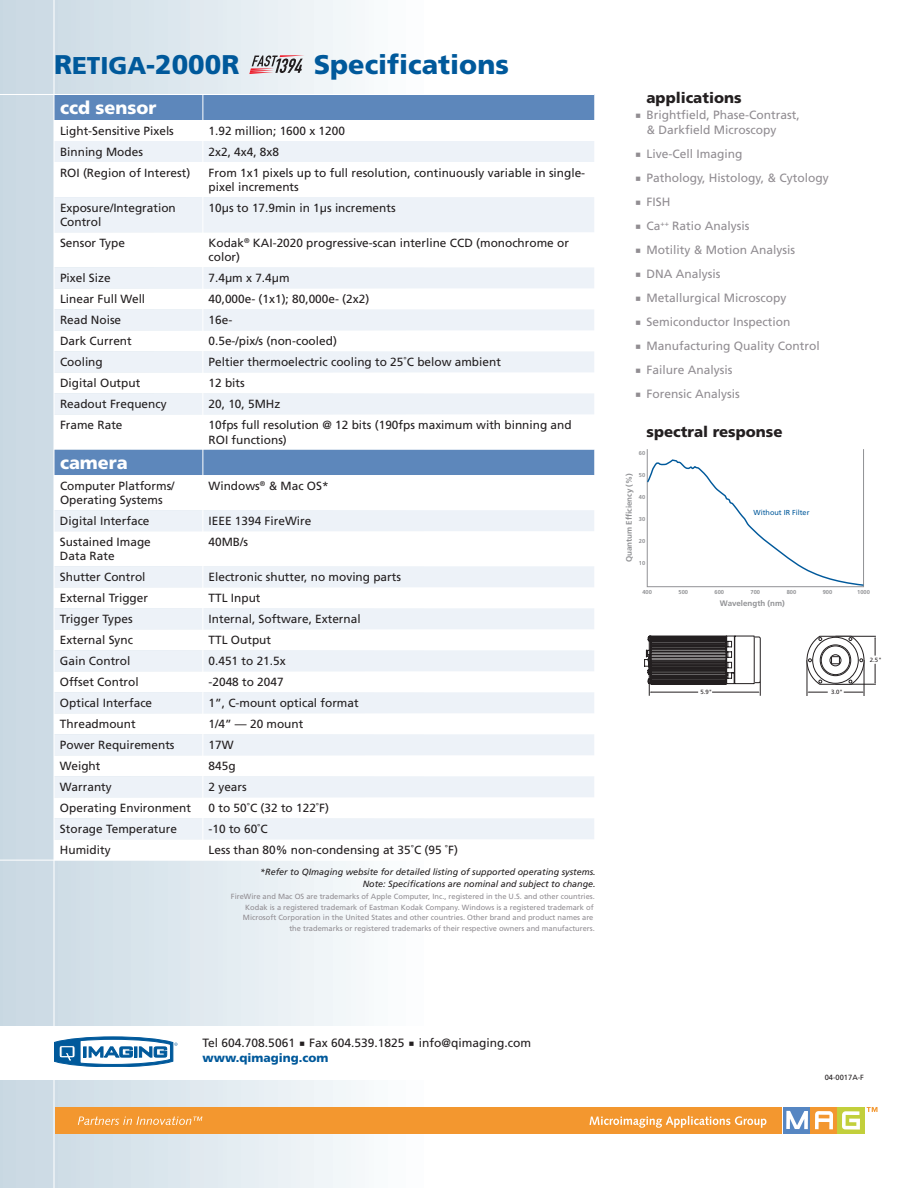
<style>
.page{position:relative;width:918px;height:1188px;background:#fff}
.page>*{position:absolute;margin:0;border:0;box-sizing:border-box;transform-origin:0 0}
.t1{font:900 27px "Frutiger LT Std";color:#00599b}
.t2{font:900 18px "Frutiger LT Std";color:#fff}
.t3{font:900 15px "Frutiger LT Std";color:#231f20}
.t4{font:12px/24px "Frutiger LT Std";color:#918d92}
.t5{font:12px "Frutiger LT Std";color:#231f20}
.t6{font:900 12px "Frutiger LT Std";color:#00599b}
.t7{font:11.85px/14.2px "Frutiger LT Std";color:#231f20}
.t8{font:italic 9px/12px "Frutiger LT Std";color:#231f20;text-align:right}
.t9{font:700 7.95px "Frutiger LT Std";color:#919295}
.t10{font:7.5px/10.5px "Frutiger LT Std";color:#918d92;text-align:right}
.t11{font:7.5px "Frutiger LT Std";color:#231f20}
.t12{font:7.2px "Frutiger LT Std";color:#00599b}
.t13{font:6.15px "Frutiger LT Std";color:#231f20}
.t14{font:700 5.7px "Frutiger LT Std";color:#919295}
.s1{font-size:24.3px}
</style>
<div class="page">
<div style="left:0;top:0;width:594px;height:1188px;background:linear-gradient(to right,#cbdae4,#fff)"></div>
<div style="left:784px;top:1107px;width:27px;height:27px;background:#5686c2"></div>
<div style="left:811px;top:1107px;width:27px;height:27px;background:#f3972f"></div>
<div style="left:838px;top:1107px;width:27px;height:27px;background:#c2cf3b"></div>
<svg style="left:786px;top:1111px;width:22px;height:18px"></svg>
<svg style="left:815px;top:1111px;width:18px;height:18px"></svg>
<svg style="left:842px;top:1111px;width:18px;height:19px"></svg>
<div style="left:55px;top:1107px;width:727px;height:27px;background:#f3972f"></div>
<svg style="left:589px;top:1116px;width:177px;height:12px"></svg>
<svg style="left:867px;top:1107px;width:11px;height:5px"></svg>
<svg style="left:78px;top:1117px;width:124px;height:8px"></svg>
<div style="left:55px;top:95px;width:539px;height:25px;background:#5d87bb"></div>
<svg style="left:55px;top:120px;width:539px;height:740px"></svg>
<svg style="left:55px;top:141px;width:539px;height:698px"></svg>
<svg style="left:646px;top:460px;width:218px;height:127px"></svg>
<hr style="left:202px;top:94px;width:1px;height:766px;background:#fff">
<hr style="left:0;top:860px;width:594px;height:1px;background:#fff">
<hr style="left:807px;top:660px;width:1px;height:36px;background:#231f20">
<hr style="left:864px;top:660px;width:1px;height:36px;background:#231f20">
<svg style="left:807px;top:636px;width:69px;height:49px"></svg>
<svg style="left:807px;top:692px;width:21px;height:1px"></svg>
<svg style="left:844px;top:692px;width:20px;height:1px"></svg>
<svg style="left:644px;top:636px;width:117px;height:60px"></svg>
<hr style="left:54px;top:0;width:1px;height:1188px;background:#fff">
<hr style="left:0;top:94px;width:594px;height:1px;background:#fff">
<svg style="left:249px;top:55px;width:56px;height:19px"></svg>
<div style="left:0;top:1027px;width:594px;height:53px;background:#fff"></div>
<svg style="left:54px;top:1037px;width:124px;height:30px"></svg>
<h1 class="t1" style="left:54px;top:53px;width:187px">R<span class="s1">ETIGA</span>-2000R</h1>
<h1 class="t1" style="left:314px;top:53px;width:197px">Specifications</h1>
<h2 class="t2" style="left:60px;top:100px;width:98px">ccd sensor</h2>
<p class="t7" style="left:60px;top:124px;width:115px">Light-Sensitive Pixels</p>
<p class="t7" style="left:209px;top:124px;width:138px">1.92 million; 1600 x 1200</p>
<p class="t7" style="left:60px;top:145px;width:84px">Binning Modes</p>
<p class="t7" style="left:209px;top:145px;width:72px">2x2, 4x4, 8x8</p>
<p class="t7" style="left:60px;top:166px;width:132px">ROI (Region of Interest)</p>
<p class="t7" style="left:209px;top:166px;width:378px">From 1x1 pixels up to full resolution, continuously variable in single&shy;pixel increments</p>
<p class="t7" style="left:60px;top:201px;width:117px">Exposure/Integration<br>Control</p>
<p class="t7" style="left:209px;top:201px;width:189px">10μs to 17.9min in 1μs increments</p>
<p class="t7" style="left:60px;top:236px;width:66px">Sensor Type</p>
<p class="t7" style="left:209px;top:236px;width:362px">Kodak<sup>®</sup> KAI-2020 progressive-scan interline CCD (monochrome or color)</p>
<p class="t7" style="left:60px;top:272px;width:52px">Pixel Size</p>
<p class="t7" style="left:209px;top:272px;width:83px">7.4μm x 7.4μm</p>
<p class="t7" style="left:60px;top:293px;width:87px">Linear Full Well</p>
<p class="t7" style="left:209px;top:293px;width:162px">40,000e- (1x1); 80,000e- (2x2)</p>
<p class="t7" style="left:60px;top:314px;width:63px">Read Noise</p>
<p class="t7" style="left:209px;top:314px;width:25px">16e-</p>
<p class="t7" style="left:60px;top:335px;width:73px">Dark Current</p>
<p class="t7" style="left:209px;top:335px;width:130px">0.5e-/pix/s (non-cooled)</p>
<p class="t7" style="left:60px;top:356px;width:44px">Cooling</p>
<p class="t7" style="left:209px;top:356px;width:294px">Peltier thermoelectric cooling to 25˚C below ambient</p>
<p class="t7" style="left:60px;top:377px;width:82px">Digital Output</p>
<p class="t7" style="left:209px;top:377px;width:38px">12 bits</p>
<p class="t7" style="left:60px;top:398px;width:108px">Readout Frequency</p>
<p class="t7" style="left:209px;top:398px;width:73px">20, 10, 5MHz</p>
<p class="t7" style="left:60px;top:419px;width:64px">Frame Rate</p>
<p class="t7" style="left:209px;top:419px;width:365px">10fps full resolution @ 12 bits (190fps maximum with binning and<br>ROI functions)</p>
<h2 class="t2" style="left:60px;top:455px;width:69px">camera</h2>
<p class="t7" style="left:60px;top:479px;width:116px">Computer Platforms/<br>Operating Systems</p>
<p class="t7" style="left:209px;top:479px;width:122px">Windows<sup>®</sup> &amp; Mac OS*</p>
<p class="t7" style="left:60px;top:514px;width:91px">Digital Interface</p>
<p class="t7" style="left:209px;top:514px;width:104px">IEEE 1394 FireWire</p>
<p class="t7" style="left:60px;top:535px;width:92px">Sustained Image<br>Data Rate</p>
<p class="t7" style="left:209px;top:535px;width:41px">40MB/s</p>
<p class="t7" style="left:60px;top:570px;width:87px">Shutter Control</p>
<p class="t7" style="left:209px;top:570px;width:194px">Electronic shutter, no moving parts</p>
<p class="t7" style="left:60px;top:591px;width:90px">External Trigger</p>
<p class="t7" style="left:209px;top:591px;width:54px">TTL Input</p>
<p class="t7" style="left:60px;top:612px;width:74px">Trigger Types</p>
<p class="t7" style="left:209px;top:612px;width:154px">Internal, Software, External</p>
<p class="t7" style="left:60px;top:633px;width:75px">External Sync</p>
<p class="t7" style="left:209px;top:633px;width:64px">TTL Output</p>
<p class="t7" style="left:60px;top:654px;width:72px">Gain Control</p>
<p class="t7" style="left:209px;top:654px;width:79px">0.451 to 21.5x</p>
<p class="t7" style="left:60px;top:675px;width:80px">Offset Control</p>
<p class="t7" style="left:209px;top:675px;width:77px">-2048 to 2047</p>
<p class="t7" style="left:60px;top:696px;width:94px">Optical Interface</p>
<p class="t7" style="left:209px;top:696px;width:152px">1”, C-mount optical format</p>
<p class="t7" style="left:60px;top:717px;width:77px">Threadmount</p>
<p class="t7" style="left:209px;top:717px;width:96px">1/4” — 20 mount</p>
<p class="t7" style="left:60px;top:738px;width:116px">Power Requirements</p>
<p class="t7" style="left:209px;top:738px;width:27px">17W</p>
<p class="t7" style="left:60px;top:759px;width:42px">Weight</p>
<p class="t7" style="left:209px;top:759px;width:29px">845g</p>
<p class="t7" style="left:60px;top:780px;width:53px">Warranty</p>
<p class="t7" style="left:209px;top:780px;width:40px">2 years</p>
<p class="t7" style="left:60px;top:801px;width:133px">Operating Environment</p>
<p class="t7" style="left:209px;top:801px;width:122px">0 to 50˚C (32 to 122˚F)</p>
<p class="t7" style="left:60px;top:822px;width:119px">Storage Temperature</p>
<p class="t7" style="left:209px;top:822px;width:61px">-10 to 60˚C</p>
<p class="t7" style="left:60px;top:843px;width:52px">Humidity</p>
<p class="t7" style="left:209px;top:843px;width:251px">Less than 80% non-condensing at 35˚C (95 ˚F)</p>
<p class="t8" style="left:260px;top:866px;width:337px">*Refer to QImaging website for detailed listing of supported operating systems.<br>Note: Specifications are nominal and subject to change.</p>
<p class="t10" style="left:231px;top:892px;width:365px">FireWire and Mac OS are trademarks of Apple Computer, Inc., registered in the U.S. and other countries.<br>Kodak is a registered trademark of Eastman Kodak Company. Windows is a registered trademark of Microsoft Corporation in the United States and other countries. Other brand and product names are the trademarks or registered trademarks of their respective owners and manufacturers.</p>
<p class="t3" style="left:646px;top:91px;width:97px">applications</p>
<p class="t4" style="left:646px;top:108px;width:155px;line-height:15px">Brightfield, Phase-Contrast, &amp; Darkfield Microscopy</p>
<p class="t4" style="left:646px;top:143px;width:184px">Live-Cell Imaging<br>Pathology, Histology, &amp; Cytology<br>FISH<br>Ca<sup>++</sup> Ratio Analysis<br>Motility &amp; Motion Analysis<br>DNA Analysis<br>Metallurgical Microscopy<br>Semiconductor Inspection<br>Manufacturing Quality Control<br>Failure Analysis<br>Forensic Analysis</p>
<p class="t3" style="left:646px;top:426px;width:138px">spectral response</p>
<p class="t14" style="left:639px;top:450px;width:8px">60</p>
<p class="t14" style="left:639px;top:473px;width:8px">50</p>
<p class="t14" style="left:639px;top:495px;width:8px">40</p>
<p class="t14" style="left:639px;top:517px;width:8px">30</p>
<p class="t14" style="left:639px;top:539px;width:8px">20</p>
<p class="t14" style="left:639px;top:561px;width:8px">10</p>
<p class="t9" style="left:626px;top:562px;width:90px;rotate:-90deg">Quantum Efficiency (%)</p>
<p class="t12" style="left:753px;top:509px;width:58px">Without IR Filter</p>
<p class="t14" style="left:642px;top:590px;width:11px">400</p>
<p class="t14" style="left:679px;top:590px;width:11px">500</p>
<p class="t14" style="left:715px;top:590px;width:11px">600</p>
<p class="t14" style="left:751px;top:590px;width:11px">700</p>
<p class="t14" style="left:787px;top:590px;width:11px">800</p>
<p class="t14" style="left:823px;top:590px;width:11px">900</p>
<p class="t14" style="left:857px;top:590px;width:14px">1000</p>
<p class="t9" style="left:720px;top:600px;width:66px">Wavelength (nm)</p>
<p class="t13" style="left:700px;top:689px;width:13px">5.9"</p>
<p class="t13" style="left:831px;top:689px;width:13px">3.0"</p>
<p class="t13" style="left:870px;top:657px;width:13px">2.5"</p>
<p class="t5" style="left:202px;top:1038px;width:330px">Tel 604.708.5061 Fax 604.539.1825 info@qimaging.com</p>
<p class="t6" style="left:202px;top:1053px;width:128px">www.qimaging.com</p>
<p class="t11" style="left:825px;top:1074px;width:41px">04-0017A-F</p>
</div>
